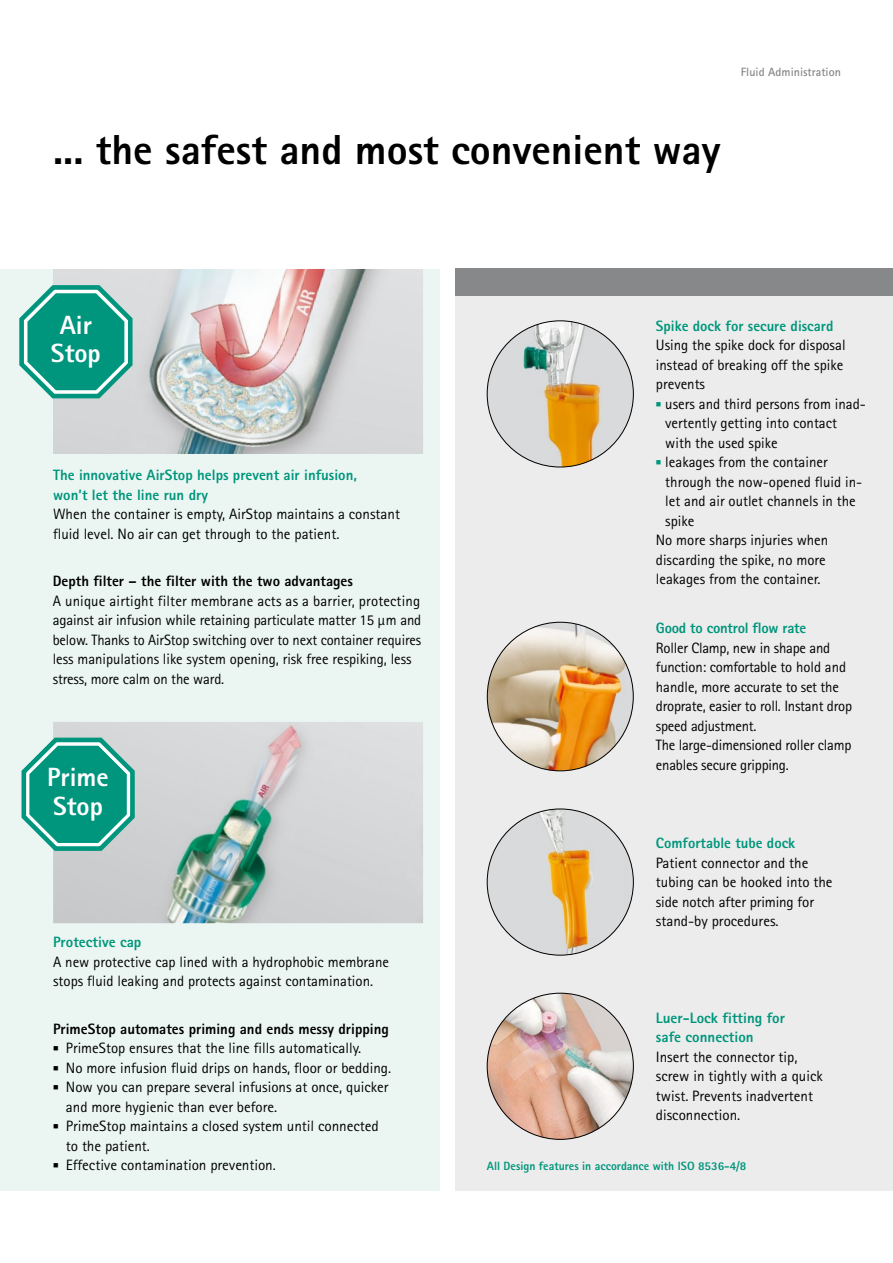
<style>
.page{position:relative;width:893px;height:1263px;background:#fff}
.page>*{position:absolute;margin:0;border:0;box-sizing:border-box;transform-origin:0 0}
.t1{font:800 42px "Rotis Sans Serif Pro";color:#000}
.t2{font:800 26.4px/28.3px "Rotis Sans Serif Pro";color:#fff}
.t3{font:15px/19.5px "Rotis Sans Serif Pro";color:#000}
.t4{font:800 15px/19.5px "Rotis Sans Serif Pro";color:#00967b}
.t5{font:800 15px "Rotis Sans Serif Pro";color:#000}
.t6{font:800 12px "Rotis Sans Serif Pro";color:#00967b}
.t7{font:700 12px "Rotis Sans Serif Pro";color:#868889}
</style>
<div class="page">
<div style="left:0;top:269px;width:439px;height:922px;background:#ebf6f3"></div>
<img style="left:220px;top:722px;width:203px;height:82px">
<div style="left:368px;top:771px;width:55px;height:152px;background:#d6d7d9"></div>
<img style="left:153px;top:804px;width:232px;height:119px">
<img style="left:146px;top:903px;width:62px;height:20px">
<svg style="left:21px;top:737px;width:114px;height:118px;background:#44ae9d"></svg>
<img style="left:156px;top:269px;width:267px;height:185px">
<div style="left:53px;top:269px;width:103px;height:185px;background:#d5d6d8"></div>
<img style="left:116px;top:416px;width:186px;height:38px">
<svg style="left:19px;top:283px;width:116px;height:115px;background:#43ae9d"></svg>
<div style="left:455px;top:269px;width:438px;height:922px;background:#ececed"></div>
<svg style="left:487px;top:809px;width:146px;height:146px;background:#d8cbb5"></svg>
<img style="left:487px;top:993px;width:146px;height:146px;border-radius:73px">
<img style="left:487px;top:622px;width:146px;height:149px">
<img style="left:487px;top:321px;width:146px;height:146px;border-radius:73px">
<div style="left:455px;top:269px;width:438px;height:27px;background:#868889"></div>
<p class="t7" style="left:741px;top:65px;width:102px">Fluid Administration</p>
<h1 class="t1" style="left:53px;top:123px;width:669px">... the safest and most convenient way</h1>
<h2 class="t2" style="left:51px;top:310px;width:51px;text-align:center">Air<br>Stop</h2>
<p class="t4" style="left:53px;top:465px;width:305px">The innovative AirStop helps prevent air infusion, won’t let the line run dry</p>
<p class="t3" style="left:53px;top:505px;width:348px">When the container is empty, AirStop maintains a constant fluid level. No air can get through to the patient.</p>
<p class="t5" style="left:53px;top:571px;width:302px">Depth filter – the filter with the two advantages</p>
<p class="t3" style="left:53px;top:591px;width:370px">A unique airtight filter membrane acts as a barrier, protecting against air infusion while retaining particulate matter 15 μm and below. Thanks to AirStop switching over to next container requires less manipulations like system opening, risk free respiking, less stress, more calm on the ward.</p>
<h2 class="t2" style="left:47px;top:763px;width:63px">Prime<br>Stop</h2>
<p class="t4" style="left:53px;top:932px;width:90px">Protective cap</p>
<p class="t3" style="left:53px;top:952px;width:337px">A new protective cap lined with a hydrophobic membrane stops fluid leaking and protects against contamination.</p>
<p class="t5" style="left:53px;top:1019px;width:337px">PrimeStop automates priming and ends messy dripping</p>
<p class="t3" style="left:66px;top:1039px;width:327px">PrimeStop ensures that the line fills automatically.<br>No more infusion fluid drips on hands, floor or bedding.<br>Now you can prepare several infusions at once, quicker and more hygienic than ever before.<br>PrimeStop maintains a closed system until connected to the patient.<br>Effective contamination prevention.</p>
<p class="t4" style="left:656px;top:316px;width:179px">Spike dock for secure discard</p>
<p class="t3" style="left:656px;top:336px;width:191px">Using the spike dock for disposal instead of breaking off the spike prevents</p>
<p class="t3" style="left:665px;top:394px;width:202px">users and third persons from inad-</p>
<p class="t3" style="left:665px;top:414px;width:173px">vertently getting into contact</p>
<p class="t3" style="left:665px;top:433px;width:114px">with the used spike</p>
<p class="t3" style="left:665px;top:453px;width:164px">leakages from the container</p>
<p class="t3" style="left:665px;top:472px;width:198px">through the now-opened fluid in-</p>
<p class="t3" style="left:665px;top:492px;width:192px">let and air outlet channels in the</p>
<p class="t3" style="left:665px;top:511px;width:31px">spike</p>
<p class="t3" style="left:656px;top:531px;width:174px">No more sharps injuries when</p>
<p class="t3" style="left:656px;top:550px;width:171px">discarding the spike, no more</p>
<p class="t3" style="left:656px;top:570px;width:166px">leakages from the container.</p>
<p class="t4" style="left:656px;top:618px;width:152px">Good to control flow rate</p>
<p class="t3" style="left:656px;top:638px;width:198px">Roller Clamp, new in shape and function: comfortable to hold and handle, more accurate to set the droprate, easier to roll. Instant drop speed adjustment.<br>The large-dimensioned roller clamp enables secure gripping.</p>
<p class="t4" style="left:656px;top:833px;width:141px">Comfortable tube dock</p>
<p class="t3" style="left:656px;top:853px;width:178px">Patient connector and the tubing can be hooked into the side notch after priming for stand-by procedures.</p>
<p class="t4" style="left:656px;top:1008px;width:131px">Luer-Lock fitting for safe connection</p>
<p class="t3" style="left:656px;top:1047px;width:168px">Insert the connector tip, screw in tightly with a quick twist. Prevents inadvertent disconnection.</p>
<p class="t6" style="left:487px;top:1159px;width:261px">All Design features in accordance with ISO 8536-4/8</p>
</div>
